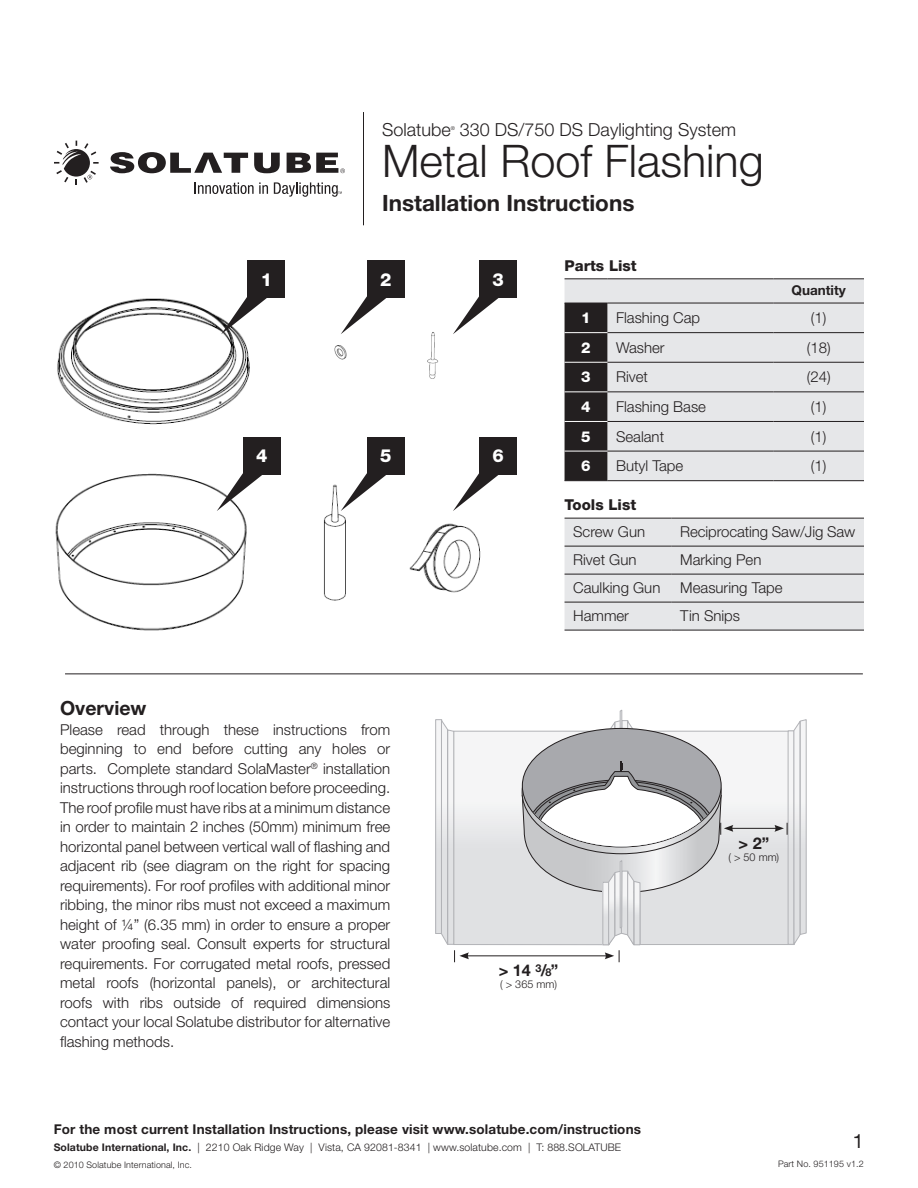
<style>
.page{position:relative;width:918px;height:1188px;background:#fff}
.page>*{position:absolute;margin:0;border:0;box-sizing:border-box;transform-origin:0 0}
.t1{font:300 45px "Helvetica Neue LT Std";color:#231f20}
.t2{font:700 22.5px "Helvetica Neue LT Std";color:#231f20}
.t3{font:700 19.5px "Helvetica Neue LT Std";color:#231f20}
.t4{font:19.5px "Helvetica Neue LT Std";color:#231f20}
.t5{font:300 18px "Helvetica Neue LT Std";color:#231f20}
.t6{font:800 18px "Helvetica Neue LT Std";color:#fff}
.t7{font:700 16.2px "Helvetica Neue LT Std";color:#231f20}
.t8{font:300 15px/19.5px "Helvetica Neue LT Std";color:#231f20;text-align:justify}
.t9{font:800 15px "Helvetica Neue";color:#231f20}
.t10{font:800 15px "Helvetica Neue LT Std";color:#fff}
.t11{font:700 13.5px "Helvetica Neue LT Std";letter-spacing:.01em;color:#231f20}
.t12{font:300 10.8px "Helvetica Neue LT Std";color:#231f20}
.t13{font:300 10.5px "Helvetica Neue LT Std";letter-spacing:.01em;color:#231f20}
.t14{font:300 9px "Helvetica Neue LT Std";letter-spacing:.01em;color:#231f20}
.t15{font:300 5.25px "Helvetica Neue LT Std";color:#231f20}
.s1{font-size:10.8px}
.s2{font-weight:700}
</style>
<div class="page">
<svg style="left:110px;top:152px;width:138px;height:21px"></svg>
<svg style="left:254px;top:153px;width:26px;height:20px"></svg>
<svg style="left:54px;top:141px;width:45px;height:44px"></svg>
<svg style="left:287px;top:153px;width:58px;height:20px"></svg>
<svg style="left:195px;top:182px;width:73px;height:12px"></svg>
<svg style="left:274px;top:182px;width:68px;height:15px"></svg>
<hr style="left:363px;top:112px;width:1px;height:113px;background:#231f20">
<div style="left:565px;top:279px;width:299px;height:201px;background:#e6e7e9"></div>
<div style="left:565px;top:304px;width:42px;height:176px;background:#231f20"></div>
<hr style="left:565px;top:278px;width:42px;height:1px;background:#231f20">
<hr style="left:607px;top:278px;width:167px;height:1px;background:#231f20">
<hr style="left:774px;top:278px;width:90px;height:1px;background:#231f20">
<hr style="left:565px;top:303px;width:42px;height:1px;background:#231f20">
<hr style="left:607px;top:303px;width:167px;height:1px;background:#231f20">
<hr style="left:774px;top:303px;width:90px;height:1px;background:#231f20">
<hr style="left:607px;top:332px;width:167px;height:1px;background:#231f20">
<hr style="left:774px;top:332px;width:90px;height:1px;background:#231f20">
<hr style="left:607px;top:362px;width:167px;height:1px;background:#231f20">
<hr style="left:774px;top:362px;width:90px;height:1px;background:#231f20">
<hr style="left:607px;top:391px;width:167px;height:1px;background:#231f20">
<hr style="left:774px;top:391px;width:90px;height:1px;background:#231f20">
<hr style="left:607px;top:421px;width:167px;height:1px;background:#231f20">
<hr style="left:774px;top:421px;width:90px;height:1px;background:#231f20">
<hr style="left:607px;top:451px;width:167px;height:1px;background:#231f20">
<hr style="left:774px;top:451px;width:90px;height:1px;background:#231f20">
<hr style="left:607px;top:480px;width:167px;height:1px;background:#231f20">
<hr style="left:774px;top:480px;width:90px;height:1px;background:#231f20">
<hr style="left:565px;top:332px;width:42px;height:1px;background:#fff">
<hr style="left:565px;top:362px;width:42px;height:1px;background:#fff">
<hr style="left:565px;top:391px;width:42px;height:1px;background:#fff">
<hr style="left:565px;top:421px;width:42px;height:1px;background:#fff">
<hr style="left:565px;top:451px;width:42px;height:1px;background:#fff">
<hr style="left:565px;top:480px;width:42px;height:1px;background:#231f20">
<img style="left:57px;top:298px;width:193px;height:127px">
<img style="left:55px;top:473px;width:192px;height:158px">
<img style="left:323px;top:484px;width:23px;height:117px">
<img style="left:409px;top:523px;width:72px;height:70px">
<svg style="left:217px;top:473px;width:45px;height:38px"></svg>
<div style="left:243px;top:437px;width:38px;height:38px;background:#231f20"></div>
<svg style="left:341px;top:473px;width:45px;height:38px"></svg>
<div style="left:367px;top:437px;width:38px;height:38px;background:#231f20"></div>
<svg style="left:453px;top:473px;width:46px;height:38px"></svg>
<div style="left:479px;top:437px;width:38px;height:38px;background:#231f20"></div>
<img style="left:334px;top:345px;width:13px;height:15px">
<img style="left:427px;top:332px;width:12px;height:47px">
<svg style="left:453px;top:297px;width:46px;height:37px"></svg>
<div style="left:479px;top:260px;width:38px;height:38px;background:#231f20"></div>
<svg style="left:341px;top:297px;width:45px;height:37px"></svg>
<div style="left:367px;top:260px;width:38px;height:38px;background:#231f20"></div>
<svg style="left:221px;top:297px;width:46px;height:37px"></svg>
<div style="left:247px;top:260px;width:38px;height:38px;background:#231f20"></div>
<hr style="left:65px;top:674px;width:798px;height:1px;background:#231f20">
<div style="left:565px;top:519px;width:299px;height:111px;background:#e6e7e9"></div>
<hr style="left:565px;top:518px;width:107px;height:1px;background:#231f20">
<hr style="left:672px;top:518px;width:192px;height:1px;background:#231f20">
<hr style="left:565px;top:546px;width:107px;height:1px;background:#231f20">
<hr style="left:672px;top:546px;width:192px;height:1px;background:#231f20">
<hr style="left:565px;top:574px;width:107px;height:1px;background:#231f20">
<hr style="left:672px;top:574px;width:192px;height:1px;background:#231f20">
<hr style="left:565px;top:602px;width:107px;height:1px;background:#231f20">
<hr style="left:672px;top:602px;width:192px;height:1px;background:#231f20">
<hr style="left:565px;top:630px;width:107px;height:1px;background:#231f20">
<hr style="left:672px;top:630px;width:192px;height:1px;background:#231f20">
<svg style="left:469px;top:730px;width:305px;height:215px"></svg>
<div style="left:436px;top:720px;width:6px;height:214px;background:#eaebec"></div>
<div style="left:435px;top:719px;width:7px;height:215px;border:1px solid #b2b3b7"></div>
<hr style="left:731px;top:828px;width:46px;height:1px;background:#231f20">
<svg style="left:774px;top:719px;width:33px;height:226px"></svg>
<hr style="left:467px;top:955px;width:140px;height:1px;background:#231f20">
<svg style="left:521px;top:709px;width:212px;height:253px"></svg>
<svg style="left:441px;top:719px;width:28px;height:243px"></svg>
<p class="t5" style="left:382px;top:119px;width:70px">Solatube</p>
<p class="t15" style="left:451px;top:125px;width:6px">®</p>
<p class="t5" style="left:460px;top:119px;width:278px">330 DS/750 DS Daylighting System</p>
<p class="t1" style="left:382px;top:133px;width:383px">Metal Roof Flashing</p>
<p class="t2" style="left:382px;top:189px;width:254px">Installation Instructions</p>
<p class="t6" style="left:261px;top:268px;width:13px">1</p>
<p class="t6" style="left:380px;top:268px;width:13px">2</p>
<p class="t6" style="left:492px;top:268px;width:13px">3</p>
<p class="t9" style="left:565px;top:257px;width:74px">Parts List</p>
<p class="t11" style="left:792px;top:282px;width:56px">Quantity</p>
<p class="t6" style="left:256px;top:445px;width:13px">4</p>
<p class="t6" style="left:380px;top:445px;width:13px">5</p>
<p class="t6" style="left:492px;top:445px;width:13px">6</p>
<p class="t10" style="left:581px;top:309px;width:11px">1</p>
<p class="t8" style="left:616px;top:308px;width:86px">Flashing Cap</p>
<p class="t8" style="left:811px;top:308px;width:17px">(1)</p>
<p class="t10" style="left:581px;top:339px;width:11px">2</p>
<p class="t8" style="left:616px;top:337px;width:50px">Washer</p>
<p class="t8" style="left:807px;top:337px;width:25px">(18)</p>
<p class="t10" style="left:581px;top:368px;width:11px">3</p>
<p class="t8" style="left:616px;top:367px;width:33px">Rivet</p>
<p class="t8" style="left:807px;top:367px;width:25px">(24)</p>
<p class="t10" style="left:581px;top:398px;width:11px">4</p>
<p class="t8" style="left:616px;top:397px;width:92px">Flashing Base</p>
<p class="t8" style="left:811px;top:397px;width:17px">(1)</p>
<p class="t10" style="left:581px;top:427px;width:11px">5</p>
<p class="t8" style="left:616px;top:426px;width:50px">Sealant</p>
<p class="t8" style="left:811px;top:426px;width:17px">(1)</p>
<p class="t10" style="left:581px;top:457px;width:11px">6</p>
<p class="t8" style="left:616px;top:456px;width:69px">Butyl Tape</p>
<p class="t8" style="left:811px;top:456px;width:17px">(1)</p>
<p class="t9" style="left:565px;top:496px;width:73px">Tools List</p>
<p class="t8" style="left:573px;top:522px;width:73px">Screw Gun</p>
<p class="t8" style="left:680px;top:522px;width:177px">Reciprocating Saw/Jig Saw</p>
<p class="t8" style="left:573px;top:550px;width:65px">Rivet Gun</p>
<p class="t8" style="left:680px;top:550px;width:83px">Marking Pen</p>
<p class="t8" style="left:573px;top:578px;width:89px">Caulking Gun</p>
<p class="t8" style="left:680px;top:578px;width:104px">Measuring Tape</p>
<p class="t8" style="left:573px;top:606px;width:57px">Hammer</p>
<p class="t8" style="left:680px;top:606px;width:61px">Tin Snips</p>
<p class="t3" style="left:60px;top:696px;width:88px">Overview</p>
<p class="t8" style="left:60px;top:719px;width:332px">Please read through these instructions from beginning to end before cutting any holes or parts. Complete standard SolaMaster<sup>®</sup> installation instructions through roof location before proceeding.<br>The roof profile must have ribs at a minimum distance in order to maintain 2 inches (50mm) minimum free horizontal panel between vertical wall of flashing and adjacent rib (see diagram on the right for spacing requirements). For roof profiles with additional minor ribbing, the minor ribs must not exceed a maximum height of ¼” (6.35 mm) in order to ensure a proper water proofing seal. Consult experts for structural requirements. For corrugated metal roofs, pressed metal roofs (horizontal panels), or architectural roofs with ribs outside of required dimensions contact your local Solatube distributor for alternative flashing methods.</p>
<p class="t7" style="left:499px;top:960px;width:61px">&gt; 14 <sup>3</sup>/<span class="s1">8</span>”</p>
<p class="t12" style="left:500px;top:978px;width:58px">( &gt; 365 mm)</p>
<p class="t7" style="left:739px;top:833px;width:32px">&gt; 2”</p>
<p class="t12" style="left:729px;top:850px;width:52px">( &gt; 50 mm)</p>
<p class="t11" style="left:54px;top:1121px;width:589px">For the most current Installation Instructions, please visit www.solatube.com/instructions</p>
<p class="t13" style="left:54px;top:1141px;width:569px"><span class="s2">Solatube International, Inc.</span> | 2210 Oak Ridge Way | Vista, CA 92081-8341 | www.solatube.com | T: 888.SOLATUBE</p>
<p class="t4" style="left:853px;top:1129px;width:12px">1</p>
<p class="t14" style="left:54px;top:1160px;width:140px">© 2010 Solatube International, Inc.</p>
<p class="t14" style="left:778px;top:1158px;width:87px">Part No. 951195 v1.2</p>
</div>
